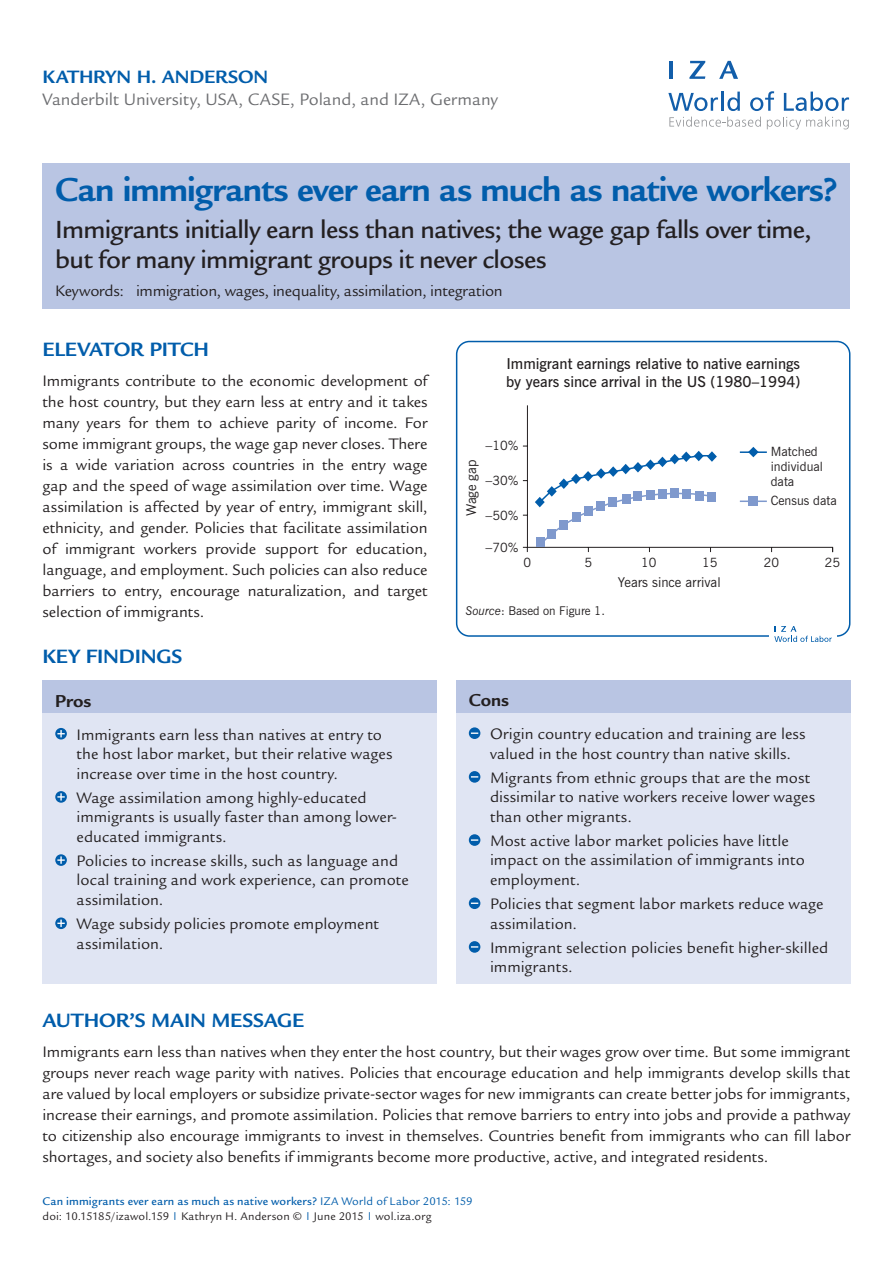
<style>
.page{position:relative;width:893px;height:1263px;background:#fff}
.page>*{position:absolute;margin:0;border:0;box-sizing:border-box;transform-origin:0 0}
.t1{font:700 36px "Legacy Sans Std";letter-spacing:-.025em;color:#015dab}
.t2{font:500 27px/30px "Legacy Sans Std";letter-spacing:-.025em;color:#231f20}
.t3{font:700 21px "Legacy Sans Std";letter-spacing:-.01em;color:#015dab}
.t4{font:700 19.5px "Legacy Sans Std";letter-spacing:-.005em;color:#015dab}
.t5{font:700 18.75px "Legacy Sans Std";color:#231f20}
.t6{font:18px "Legacy Sans Std";letter-spacing:-.005em;color:#6c6d70}
.t7{font:16.5px/21px "Legacy Sans Std";color:#231f20}
.t8{font:16.5px "Legacy Sans Std";letter-spacing:-.02em;color:#231f20}
.t9{font:600 15px/18px "News Gothic BT";color:#231f20}
.t10{font:13.5px "News Gothic BT";color:#231f20}
.t11{font:12.75px/15px "News Gothic BT";color:#231f20}
.t12{font:12px/15px "Legacy Sans Std";letter-spacing:.015em;color:#231f20}
.t13{font:12px "News Gothic BT";color:#231f20}
.s1{font-style:italic}
.s2{font-weight:500;color:#015dab}
.s3{color:#015dab}
</style>
<div class="page">
<svg style="left:668px;top:93px;width:50px;height:18px"></svg>
<hr style="left:721px;top:92px;width:3px;height:19px;background:#125eaa">
<svg style="left:727px;top:92px;width:13px;height:19px"></svg>
<svg style="left:750px;top:91px;width:24px;height:20px"></svg>
<svg style="left:784px;top:92px;width:65px;height:19px"></svg>
<svg style="left:669px;top:117px;width:92px;height:10px"></svg>
<svg style="left:767px;top:117px;width:82px;height:12px"></svg>
<hr style="left:669px;top:61px;width:4px;height:18px;background:#125eaa">
<svg style="left:689px;top:61px;width:16px;height:18px"></svg>
<svg style="left:719px;top:61px;width:19px;height:18px"></svg>
<div style="left:456px;top:682px;width:394px;height:302px;background:#e0e5f3"></div>
<div style="left:43px;top:682px;width:394px;height:302px;background:#e0e5f3"></div>
<div style="left:43px;top:680px;width:394px;height:33px;background:#b9c5e3"></div>
<div style="left:456px;top:680px;width:394px;height:33px;background:#b9c5e3"></div>
<svg style="left:55px;top:728px;width:12px;height:11px"></svg>
<svg style="left:57px;top:730px;width:8px;height:7px"></svg>
<svg style="left:55px;top:791px;width:12px;height:12px"></svg>
<svg style="left:57px;top:793px;width:8px;height:7px"></svg>
<svg style="left:55px;top:854px;width:12px;height:12px"></svg>
<svg style="left:57px;top:856px;width:8px;height:8px"></svg>
<svg style="left:55px;top:917px;width:12px;height:12px"></svg>
<svg style="left:57px;top:919px;width:8px;height:8px"></svg>
<div style="left:469px;top:727px;width:11px;height:12px;background:#015dab;border-radius:50%"></div>
<svg style="left:471px;top:732px;width:7px;height:2px"></svg>
<svg style="left:469px;top:771px;width:11px;height:12px"></svg>
<div style="left:469px;top:834px;width:11px;height:12px;background:#015dab;border-radius:50%"></div>
<svg style="left:471px;top:839px;width:7px;height:2px"></svg>
<div style="left:469px;top:897px;width:11px;height:12px;background:#015dab;border-radius:50%"></div>
<svg style="left:471px;top:902px;width:7px;height:2px"></svg>
<div style="left:469px;top:941px;width:11px;height:12px;background:#015dab;border-radius:50%"></div>
<svg style="left:471px;top:946px;width:7px;height:2px"></svg>
<div style="left:43px;top:163px;width:807px;height:146px;background:#b9c5e3"></div>
<div style="left:456px;top:341px;width:394px;height:296px;border:2px solid #015dab;border-radius:13px"></div>
<hr style="left:527px;top:405px;width:1px;height:142px;background:#231f20">
<svg style="left:522px;top:446px;width:311px;height:107px"></svg>
<hr style="left:740px;top:451px;width:27px;height:2px;background:#015dab">
<div style="left:769px;top:621px;width:68px;height:27px;background:#fff"></div>
<svg style="left:774px;top:626px;width:58px;height:16px"></svg>
<p class="t4" style="left:43px;top:66px;width:227px">Kathryn H . Anderson</p>
<p class="t6" style="left:43px;top:89px;width:457px">Vanderbilt University, USA, CASE, Poland, and IZA, Germany</p>
<h1 class="t1" style="left:55px;top:169px;width:784px">Can immigrants ever earn as much as native workers?</h1>
<h2 class="t2" style="left:55px;top:214px;width:758px">Immigrants initially earn less than natives; the wage gap falls over time, but for many immigrant groups it never closes</h2>
<p class="t8" style="left:55px;top:282px;width:449px">Keywords: immigration, wages, inequality, assimilation, integration</p>
<p class="t3" style="left:43px;top:337px;width:62px">ELEVATOR</p>
<p class="t3" style="left:150px;top:337px;width:57px">PITCH</p>
<p class="t7" style="left:43px;top:370px;width:387px;text-align:justify">Immigrants contribute to the economic development of the host country, but they earn less at entry and it takes many years for them to achieve parity of income. For some immigrant groups, the wage gap never closes. There is a wide variation across countries in the entry wage gap and the speed of wage assimilation over time. Wage assimilation is affected by year of entry, immigrant skill, ethnicity, and gender. Policies that facilitate assimilation of immigrant workers provide support for education, language, and employment. Such policies can also reduce barriers to entry, encourage naturalization, and target selection of immigrants.</p>
<p class="t3" style="left:43px;top:644px;width:140px">KEY FINDINGS</p>
<p class="t5" style="left:55px;top:690px;width:38px">Pros</p>
<p class="t7" style="left:77px;top:725px;width:317px;line-height:19.5px">Immigrants earn less than natives at entry to the host labor market, but their relative wages increase over time in the host country.</p>
<p class="t7" style="left:77px;top:788px;width:322px;line-height:19.5px">Wage assimilation among highly-educated immigrants is usually faster than among lower&shy;educated immigrants.</p>
<p class="t7" style="left:77px;top:851px;width:334px;line-height:19.5px">Policies to increase skills, such as language and local training and work experience, can promote assimilation.</p>
<p class="t7" style="left:77px;top:914px;width:304px;line-height:19.5px">Wage subsidy policies promote employment assimilation.</p>
<p class="t9" style="left:506px;top:355px;width:296px">Immigrant earnings relative to native earnings by years since arrival in the US (1980–1994)</p>
<p class="t11" style="left:485px;top:438px;width:35px">−10%</p>
<p class="t11" style="left:485px;top:473px;width:35px">−30%</p>
<p class="t11" style="left:485px;top:508px;width:35px">−50%</p>
<p class="t11" style="left:485px;top:540px;width:35px">−70%</p>
<p class="t10" style="left:463px;top:516px;width:58px;rotate:-90deg">Wage gap</p>
<p class="t11" style="left:523px;top:555px;width:9px">0</p>
<p class="t11" style="left:771px;top:444px;width:54px">Matched individual data</p>
<p class="t11" style="left:771px;top:493px;width:68px">Census data</p>
<p class="t11" style="left:585px;top:555px;width:9px">5</p>
<p class="t11" style="left:641px;top:555px;width:17px">10</p>
<p class="t11" style="left:702px;top:555px;width:17px">15</p>
<p class="t11" style="left:764px;top:555px;width:17px">20</p>
<p class="t11" style="left:825px;top:555px;width:17px">25</p>
<p class="t10" style="left:618px;top:574px;width:104px">Years since arrival</p>
<p class="t13" style="left:465px;top:603px;width:141px"><span class="s1">Source</span>: Based on Figure 1.</p>
<p class="t5" style="left:469px;top:689px;width:42px">Cons</p>
<p class="t7" style="left:490px;top:724px;width:317px;line-height:19.5px">Origin country education and training are less valued in the host country than native skills.</p>
<p class="t7" style="left:490px;top:768px;width:327px;line-height:19.5px">Migrants from ethnic groups that are the most dissimilar to native workers receive lower wages than other migrants.</p>
<p class="t7" style="left:490px;top:831px;width:316px;line-height:19.5px">Most active labor market policies have little impact on the assimilation of immigrants into employment.</p>
<p class="t7" style="left:490px;top:894px;width:335px;line-height:19.5px">Policies that segment labor markets reduce wage assimilation.</p>
<p class="t7" style="left:490px;top:938px;width:340px;line-height:19.5px">Immigrant selection policies benefit higher-skilled immigrants.</p>
<p class="t3" style="left:43px;top:1008px;width:45px">AUTHOR</p>
<p class="t3" style="left:129px;top:1008px;width:114px">’S MAIN MESSA</p>
<p class="t3" style="left:277px;top:1008px;width:26px">GE</p>
<p class="t7" style="left:43px;top:1041px;width:809px;text-align:justify">Immigrants earn less than natives when they enter the host country, but their wages grow over time. But some immigrant groups never reach wage parity with natives. Policies that encourage education and help immigrants develop skills that are valued by local employers or subsidize private-sector wages for new immigrants can create better jobs for immigrants, increase their earnings, and promote assimilation. Policies that remove barriers to entry into jobs and provide a pathway to citizenship also encourage immigrants to invest in themselves. Countries benefit from immigrants who can fill labor shortages, and society also benefits if immigrants become more productive, active, and integrated residents.</p>
<p class="t12" style="left:43px;top:1193px;width:431px"><span class="s2">Can immigrants ever earn as much as native workers?</span> <span class="s3">IZA World of Labor 2015: 159 </span>doi: 10.15185/izawol.159 <sup>|</sup> Kathryn H. Anderson © <sup>|</sup> June 2015 <sup>|</sup> wol.iza.org</p>
</div>
